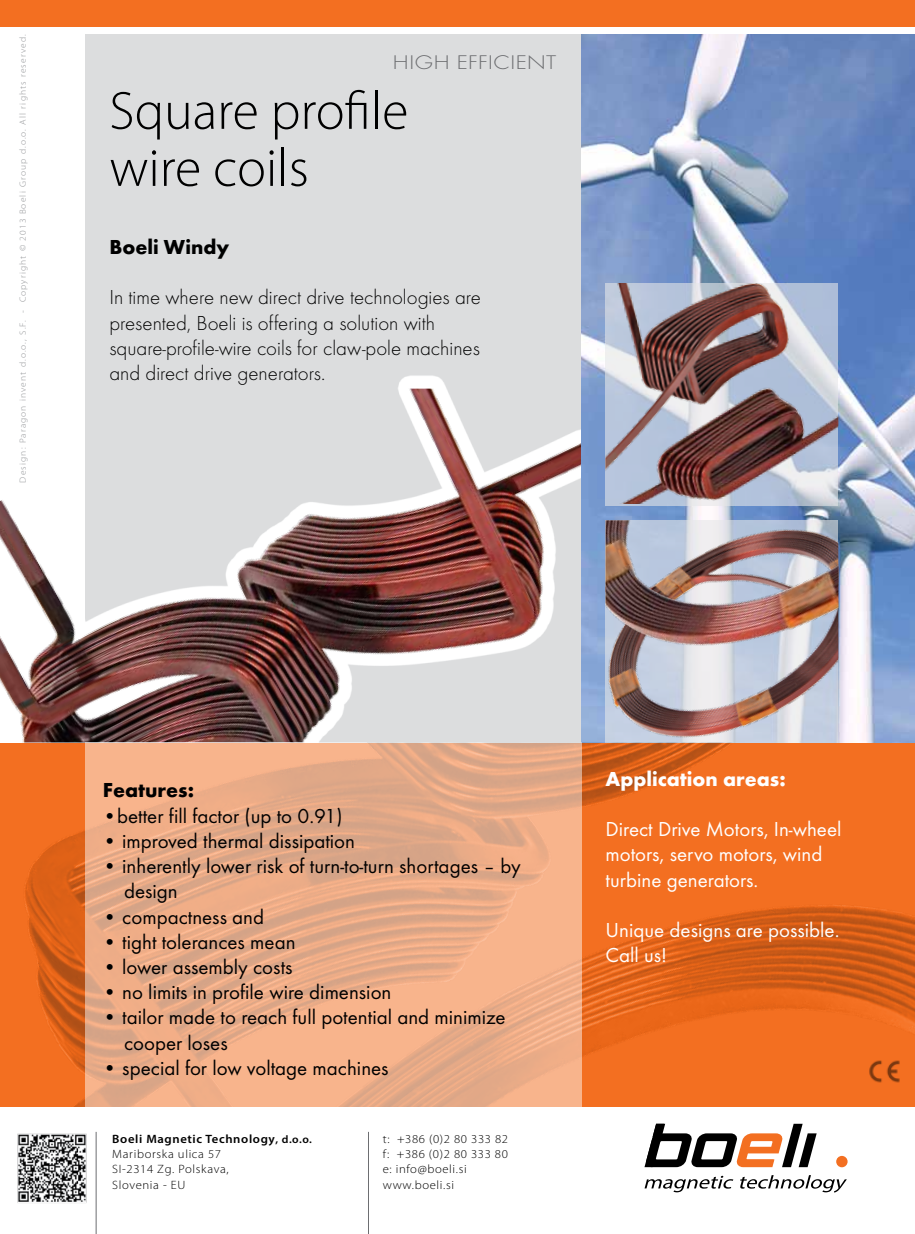
<style>
.page{position:relative;width:915px;height:1234px;background:#fff}
.page>*{position:absolute;margin:0;border:0;box-sizing:border-box;transform-origin:0 0}
.t1{font:300 54px/57px "Myriad Pro";color:#000}
.t2{font:21px/25.2px "Futura TCE";color:#000}
.t3{font:21px/25.2px "Futura TCE Ligh";color:#000}
.t4{font:21px/25.2px "Futura TCE";color:#fff}
.t5{font:700 21px "Futura TCE";color:#000}
.t6{font:700 21px "Futura TCE";color:#fff}
.t7{font:20.55px "Futura TCE Ligh";color:#6d6e71;scale:1.2 1}
.t8{font:300 12.15px/15.3px "Myriad Pro";letter-spacing:.05em;color:#000;scale:1.05 1}
.t9{font:300 9px "Myriad Pro";letter-spacing:.12em;color:#939598;scale:1.05 1}
.s1{font-weight:600}
.s2{font-weight:600;font-size:10.95px}
</style>
<div class="page">
<div style="left:85px;top:34px;width:496px;height:708px;background:#dcddde"></div>
<img style="left:0;top:388px;width:581px;height:354px">
<img style="left:581px;top:34px;width:333px;height:708px">
<img style="left:605px;top:725px;width:233px;height:17px">
<img style="left:605px;top:520px;width:233px;height:205px">
<svg style="left:604px;top:283px;width:233px;height:222px;background:#b4c2db"></svg>
<img style="left:605px;top:283px;width:202px;height:78px">
<img style="left:605px;top:361px;width:233px;height:143px">
<img style="left:766px;top:742px;width:148px;height:364px">
<img style="left:0;top:742px;width:766px;height:364px">
<div style="left:0;top:0;width:914px;height:27px;background:#f36f21"></div>
<svg style="left:85px;top:742px;width:496px;height:364px;background:#eaac89"></svg>
<svg style="left:644px;top:1175px;width:89px;height:16px"></svg>
<svg style="left:740px;top:1175px;width:106px;height:17px"></svg>
<svg style="left:644px;top:1123px;width:172px;height:43px"></svg>
<svg style="left:835px;top:1155px;width:12px;height:11px"></svg>
<hr style="left:96px;top:1131px;width:1px;height:102px;background:#6d6e71">
<hr style="left:368px;top:1131px;width:1px;height:102px;background:#6d6e71">
<img style="left:866px;top:1052px;width:35px;height:37px">
<img style="left:17px;top:1133px;width:70px;height:70px">
<p class="t9" style="left:18px;top:482px;width:428px;rotate:-90deg">Design: Paragon invent d.o.o., S.F. - Copyright © 2013 Boeli Group d.o.o. All rights reserved.</p>
<p class="t7" style="left:392px;top:51px;width:138px">HIGH EFFICIENT</p>
<h1 class="t1" style="left:109px;top:83px;width:300px">Square profile wire coils</h1>
<p class="t5" style="left:109px;top:234px;width:121px">Boeli Windy</p>
<p class="t3" style="left:109px;top:285px;width:373px">In time where new direct drive technologies are presented, Boeli is offering a solution with square-profile-wire coils for claw-pole machines and direct drive generators.</p>
<p class="t5" style="left:103px;top:777px;width:92px">Features:</p>
<p class="t2" style="left:103px;top:802px;width:241px">•better fill factor (up to 0.91)</p>
<p class="t2" style="left:103px;top:828px;width:253px">• improved thermal dissipation</p>
<p class="t2" style="left:124px;top:853px;width:398px;text-indent:-21px">• inherently lower risk of turn-to-turn shortages – by design</p>
<p class="t2" style="left:103px;top:903px;width:163px">• compactness and</p>
<p class="t2" style="left:103px;top:928px;width:194px">• tight tolerances mean</p>
<p class="t2" style="left:103px;top:954px;width:191px">• lower assembly costs</p>
<p class="t2" style="left:103px;top:979px;width:290px">• no limits in profile wire dimension</p>
<p class="t2" style="left:124px;top:1004px;width:383px;text-indent:-21px">• tailor made to reach full potential and minimize cooper loses</p>
<p class="t2" style="left:103px;top:1054px;width:287px">• special for low voltage machines</p>
<p class="t8" style="left:112px;top:1130px;width:191px"><span class="s1">Boeli Magnetic Technology</span><span class="s2">, d.o.o.<br></span>Mariborska ulica 57<br>SI-2314 Zg. Polskava,<br>Slovenia - EU</p>
<p class="t8" style="left:382px;top:1130px;width:121px">t: +386 (0)2 80 333 82 f: +386 (0)2 80 333 80 e: info@boeli.si www.boeli.si</p>
<p class="t6" style="left:605px;top:765px;width:182px">Application areas:</p>
<p class="t4" style="left:605px;top:816px;width:237px">Direct Drive Motors, In-wheel motors, servo motors, wind turbine generators.</p>
<p class="t4" style="left:605px;top:917px;width:235px">Unique designs are possible.<br>Call us!</p>
</div>
